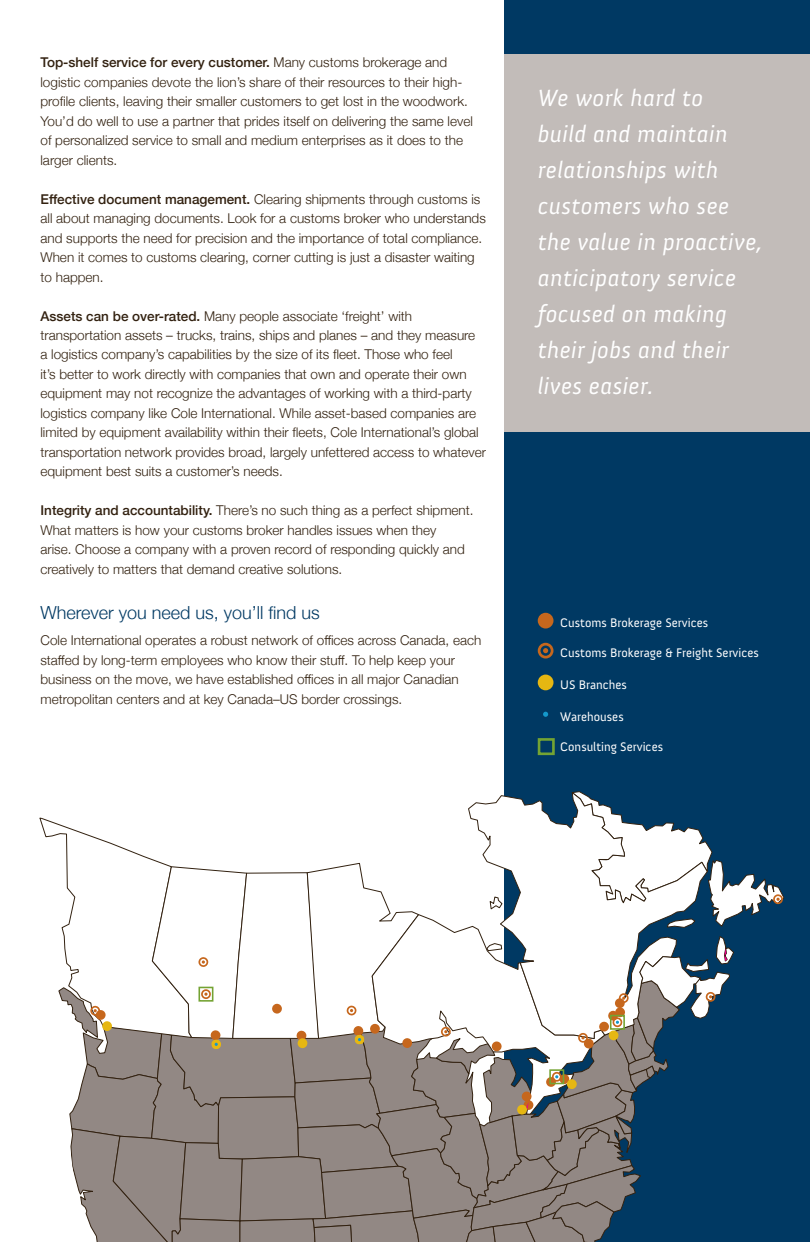
<style>
.page{position:relative;width:810px;height:1242px;background:#fff}
.page>*{position:absolute;margin:0;border:0;box-sizing:border-box;transform-origin:0 0}
.t1{font:italic 24px/36px "Anivers";letter-spacing:.02em;color:#fff}
.t2{font:300 18px "Helvetica Neue";color:#003963}
.t3{font:300 13.5px/19.5px "Helvetica Neue";color:#322110}
.t4{font:12.75px "Anivers";color:#fff}
.s1{font-weight:500}
</style>
<div class="page">
<div style="left:504px;top:0;width:306px;height:1242px;background:#003963"></div>
<div style="left:504px;top:54px;width:306px;height:378px;background:#c2bcb9"></div>
<div style="left:538px;top:613px;width:15px;height:16px;background:#c6671d;border-radius:50%"></div>
<svg style="left:538px;top:643px;width:15px;height:16px"></svg>
<div style="left:538px;top:675px;width:15px;height:15px;background:#e6b712;border-radius:50%"></div>
<svg style="left:543px;top:712px;width:5px;height:5px"></svg>
<div style="left:538px;top:738px;width:17px;height:17px;border:3px solid #74a333"></div>
<svg style="left:39px;top:791px;width:745px;height:451px"></svg>
<p class="t3" style="left:40px;top:52px;width:434px"><span class="s1">Top-shelf service for every customer.</span> Many customs brokerage and logistic companies devote the lion’s share of their resources to their high&shy;profile clients, leaving their smaller customers to get lost in the woodwork.<br>You’d do well to use a partner that prides itself on delivering the same level of personalized service to small and medium enterprises as it does to the larger clients.</p>
<p class="t3" style="left:40px;top:188px;width:447px"><span class="s1">Effective document management.</span> Clearing shipments through customs is all about managing documents. Look for a customs broker who understands and supports the need for precision and the importance of total compliance.<br>When it comes to customs clearing, corner cutting is just a disaster waiting to happen.</p>
<p class="t3" style="left:40px;top:305px;width:447px"><span class="s1">Assets can be over-rated.</span> Many people associate ‘freight’ with transportation assets – trucks, trains, ships and planes – and they measure<br>a logistics company’s capabilities by the size of its fleet. Those who feel<br>it’s better to work directly with companies that own and operate their own equipment may not recognize the advantages of working with a third-party logistics company like Cole International. While asset-based companies are limited by equipment availability within their fleets, Cole International’s global transportation network provides broad, largely unfettered access to whatever equipment best suits a customer’s needs.</p>
<p class="t3" style="left:40px;top:500px;width:435px"><span class="s1">Integrity and accountability.</span> There’s no such thing as a perfect shipment.<br>What matters is how your customs broker handles issues when they<br>arise. Choose a company with a proven record of responding quickly and creatively to matters that demand creative solutions.</p>
<h2 class="t2" style="left:40px;top:598px;width:281px">Wherever you need us, you’ll find us</h2>
<p class="t3" style="left:40px;top:630px;width:442px">Cole International operates a robust network of offices across Canada, each staffed by long-term employees who know their stuff. To help keep your business on the move, we have established offices in all major Canadian metropolitan centers and at key Canada–US border crossings.</p>
<h1 class="t1" style="left:538px;top:80px;width:226px">We work hard to<br>build and maintain relationships with customers who see the value in proactive, anticipatory service focused on making their jobs and their lives easier.</h1>
<p class="t4" style="left:560px;top:616px;width:149px">Customs Brokerage Services</p>
<p class="t4" style="left:560px;top:646px;width:200px">Customs Brokerage &amp; Freight Services</p>
<p class="t4" style="left:560px;top:678px;width:68px">US Branches</p>
<p class="t4" style="left:560px;top:709px;width:65px">Warehouses</p>
<p class="t4" style="left:560px;top:739px;width:104px">Consulting Services</p>
</div>
